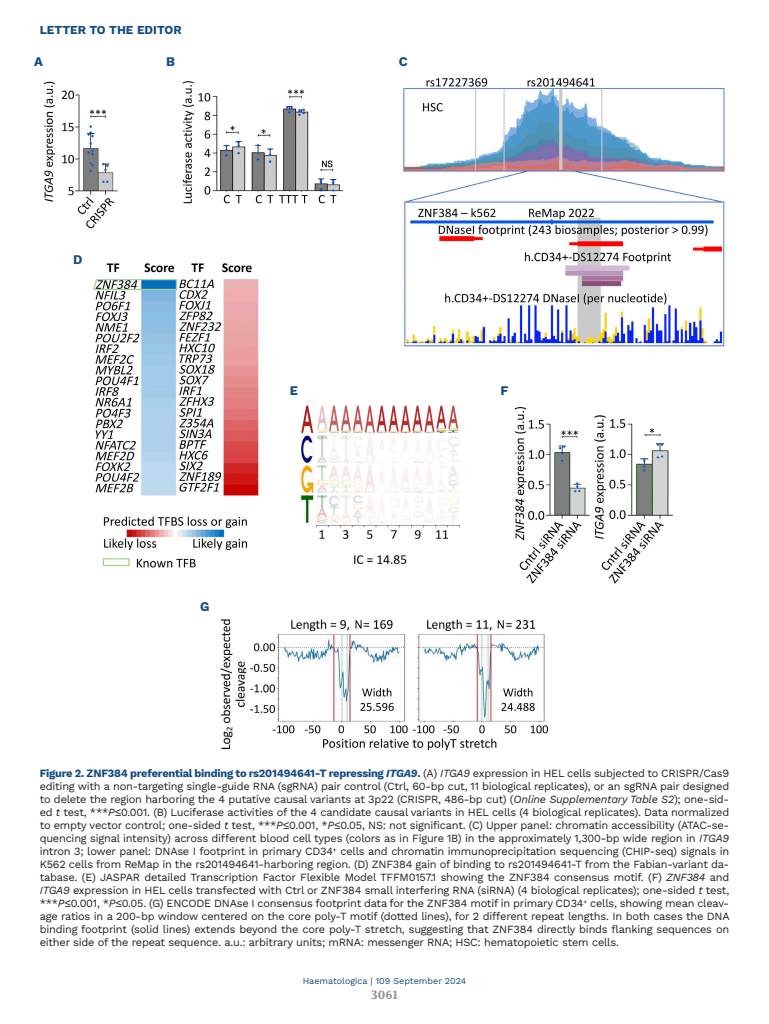
<style>
.page{position:relative;width:769px;height:1024px;background:#fff}
.page>*{position:absolute;margin:0;border:0;box-sizing:border-box;transform-origin:0 0}
.LETTERE_Figure{font:700 13px "Work Sans";color:#134a80}
.t1{font:700 12px "Work Sans";color:#134a80}
.t2{font:700 12px "Volkhov";color:#939598}
.DIDA_Figura{font:11px/13px "Work Sans";letter-spacing:-.02em;color:#231f20;text-align:justify}
.t3{font:9px "Work Sans";color:#134a80}
.s1{font-weight:700;color:#134a80}
.s2{font-weight:700;font-style:italic;color:#134a80}
.s3{font-style:italic}
</style>
<div class="page">
<img style="left:43px;top:78px;width:682px;height:673px">
<p class="t1" style="left:40px;top:23px;width:143px">LETTER TO THE EDITOR</p>
<p class="LETTERE_Figure" style="left:34px;top:54px;width:10px">A</p>
<p class="LETTERE_Figure" style="left:73px;top:252px;width:11px">D</p>
<p class="LETTERE_Figure" style="left:166px;top:54px;width:10px">B</p>
<p class="LETTERE_Figure" style="left:398px;top:54px;width:10px">C</p>
<p class="LETTERE_Figure" style="left:290px;top:383px;width:10px">E</p>
<p class="LETTERE_Figure" style="left:500px;top:383px;width:9px">F</p>
<p class="LETTERE_Figure" style="left:200px;top:598px;width:11px">G</p>
<p class="DIDA_Figura" style="left:40px;top:766px;width:691px"><span class="s1">Figure 2. ZNF384 preferential binding to rs201494641-T repressing</span> <span class="s2">ITGA9</span><span class="s1">.</span> (A) <span class="s3">ITGA9</span> expression in HEL cells subjected to CRISPR/Cas9 editing with a non-targeting single-guide RNA (sgRNA) pair control (Ctrl, 60-bp cut, 11 biological replicates), or an sgRNA pair designed to delete the region harboring the 4 putative causal variants at 3p22 (CRISPR, 486-bp cut) (<span class="s3">Online Supplementary Table S2</span>); one-sid&shy;ed <span class="s3">t</span> test, ***<span class="s3">P</span>≤0.001. (B) Luciferase activities of the 4 candidate causal variants in HEL cells (4 biological replicates). Data normalized to empty vector control; one-sided <span class="s3">t</span> test, ***<span class="s3">P</span>≤0.001, *<span class="s3">P</span>≤0.05, NS: not significant. (C) Upper panel: chromatin accessibility (ATAC-se&shy;quencing signal intensity) across different blood cell types (colors as in Figure 1B) in the approximately 1,300-bp wide region in <span class="s3">ITGA9 </span>intron 3; lower panel: DNAse I footprint in primary CD34<sup>+</sup> cells and chromatin immunoprecipitation sequencing (CHIP-seq) signals in K562 cells from ReMap in the rs201494641-harboring region. (D) ZNF384 gain of binding to rs201494641-T from the Fabian-variant da&shy;tabase. (E) JASPAR detailed Transcription Factor Flexible Model TFFM0157.1 showing the ZNF384 consensus motif. (F) <span class="s3">ZNF384</span> and <span class="s3">ITGA9</span> expression in HEL cells transfected with Ctrl or ZNF384 small interfering RNA (siRNA) (4 biological replicates); one-sided <span class="s3">t</span> test, ***<span class="s3">P</span>≤0.001, *<span class="s3">P</span>≤0.05. (G) ENCODE DNAse I consensus footprint data for the ZNF384 motif in primary CD34<sup>+</sup> cells, showing mean cleav&shy;age ratios in a 200-bp window centered on the core poly-T motif (dotted lines), for 2 different repeat lengths. In both cases the DNA binding footprint (solid lines) extends beyond the core poly-T stretch, suggesting that ZNF384 directly binds flanking sequences on either side of the repeat sequence. a.u.: arbitrary units; mRNA: messenger RNA; HSC: hematopoietic stem cells.</p>
<p class="t3" style="left:302px;top:974px;width:165px">Haematologica | 109 September 2024</p>
<p class="t2" style="left:371px;top:987px;width:28px">3061</p>
</div>
